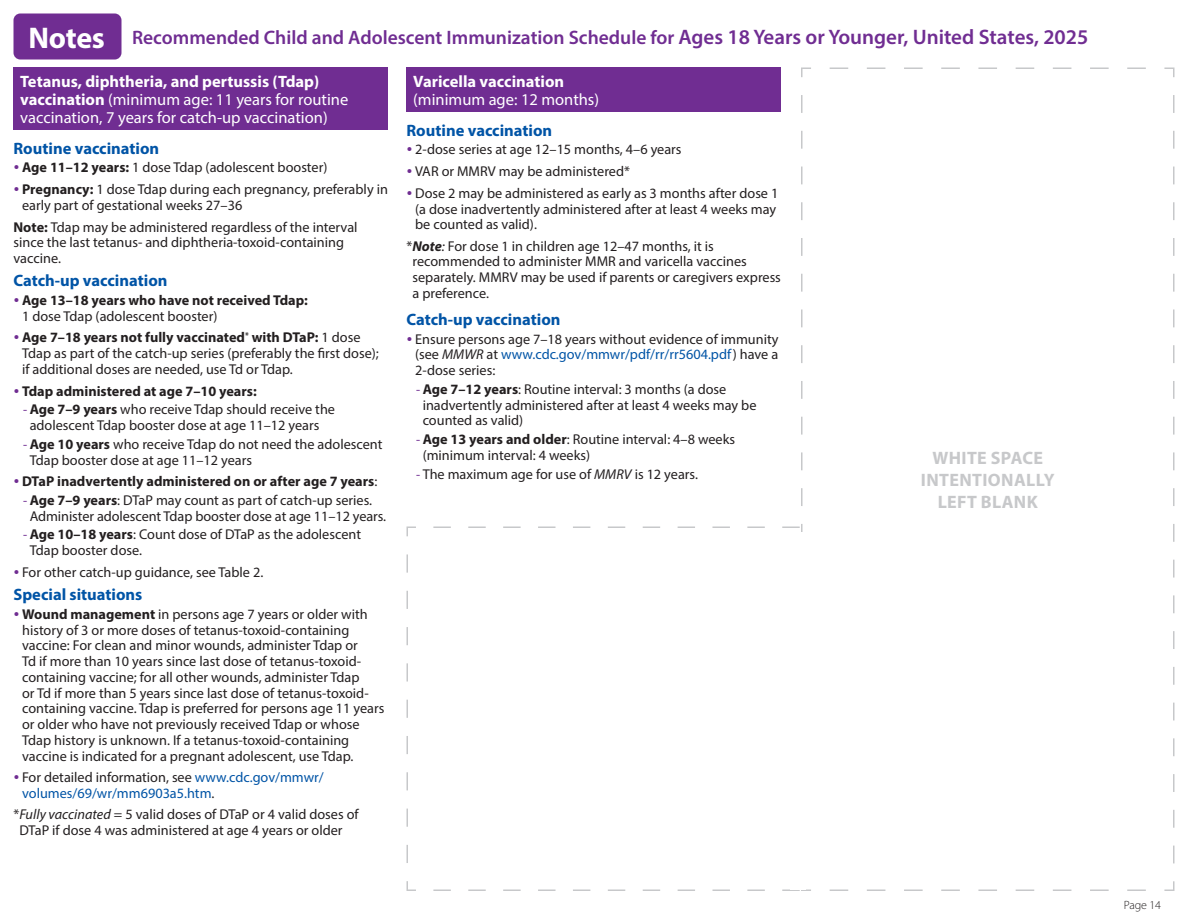
<style>
.page{position:relative;width:1188px;height:918px;background:#fff}
.page>*{position:absolute;margin:0;border:0;box-sizing:border-box;transform-origin:0 0}
.t1{font:600 19.5px "Myriad Pro";color:#702d92}
.t2{font:700 18px/21.6px "Myriad Pro";letter-spacing:.02em;color:#c7c8ca;text-align:center}
.t3{font:16.5px/18px "Myriad Pro";color:#fff}
.t4{font:700 16.5px "Myriad Pro";color:#0154a6}
.L{font:14.25px/15.8px "Myriad Pro";color:#231f20}
.L2{font:14.25px/15.8px "Myriad Pro";color:#231f20}
.P-footnote{font:14.25px/15.8px "Myriad Pro";color:#231f20}
.L-2{font:700 14.25px/15.8px "Myriad Pro";color:#231f20}
.L-3{font:14.25px/15.8px "Myriad Pro";color:#0154a6}
.t5{font:300 12px "Myriad Pro";letter-spacing:-.01em;color:#231f20}
.s1{font-weight:700;font-size:30px;color:#fff}
.s2{font-size:21px}
.s3{font-weight:700}
.s4{font-weight:400}
.s5{font-size:13.5px;color:#702d92}
.s6{color:#231f20}
.s7{font-style:italic}
.s8{font-weight:700;font-style:italic}
.s9{color:#0154a6}
</style>
<div class="page">
<div style="left:14px;top:68px;width:374px;height:62px;background:#702d92"></div>
<div style="left:406px;top:68px;width:376px;height:44px;background:#702d92"></div>
<div style="left:14px;top:14px;width:108px;height:46px;background:#702d92;border-radius:7px"></div>
<svg style="left:433px;top:890px;width:367px;height:1px"></svg>
<svg style="left:801px;top:67px;width:374px;height:824px"></svg>
<div style="left:790px;top:532px;width:16px;height:358px;background:#fff"></div>
<h2 class="t1" style="left:29px;top:25px;width:1061px"><span class="s1">Notes</span> Recommended Child and Adolescent Immunization Schedule for <span class="s2">Ages 18 Years or Younger, United States, 2025</span></h2>
<h3 class="t3" style="left:20px;top:72px;width:330px"><span class="s3">Tetanus, diphtheria, and pertussis (Tdap) vaccination</span> (minimum age: 11 years for routine vaccination, 7 years for catch-up vaccination)</h3>
<h4 class="t4" style="left:14px;top:137px;width:147px">Routine vaccination</h4>
<p class="L" style="left:22px;top:160px;width:307px"><span class="s3">Age 11–12 years:</span> 1 dose Tdap (adolescent booster)</p>
<p class="L" style="left:22px;top:181px;width:367px"><span class="s3">Pregnancy:</span> 1 dose Tdap during each pregnancy, preferably in early part of gestational weeks 27–36</p>
<p class="L" style="left:14px;top:219px;width:346px"><span class="s3">Note:</span> Tdap may be administered regardless of the interval since the last tetanus- and diphtheria-toxoid-containing vaccine.</p>
<h4 class="t4" style="left:14px;top:270px;width:156px">Catch-up vaccination</h4>
<p class="L-2" style="left:22px;top:292px;width:287px">Age 13–18 years who have not received Tdap:<br><span class="s4">1 dose Tdap (adolescent booster)</span></p>
<p class="L" style="left:22px;top:330px;width:358px"><span class="s3">Age 7–18 years not fully vaccinated</span><sup>*</sup> <span class="s3">with DTaP:</span> 1 dose<br>Tdap as part of the catch-up series (preferably the first dose); if additional doses are needed, use Td or Tdap.</p>
<p class="L-2" style="left:22px;top:382px;width:236px">Tdap administered at age 7–10 years:</p>
<p class="L2" style="left:30px;top:401px;width:307px;text-indent:-6px"><span class="s5">-</span> <span class="s3">Age 7–9 years</span> who receive Tdap should receive the adolescent Tdap booster dose at age 11–12 years</p>
<p class="L2" style="left:30px;top:436px;width:354px;text-indent:-6px"><span class="s5">-</span> <span class="s3">Age 10 years</span> who receive Tdap do not need the adolescent<br>Tdap booster dose at age 11–12 years</p>
<p class="L-2" style="left:22px;top:473px;width:357px">DTaP inadvertently administered on or after age 7 years<span class="s4">:</span></p>
<p class="L2" style="left:30px;top:492px;width:358px;text-indent:-6px"><span class="s5">-</span> <span class="s3">Age 7–9 years</span>: DTaP may count as part of catch-up series.<br>Administer adolescent Tdap booster dose at age 11–12 years.</p>
<p class="L2" style="left:30px;top:527px;width:333px;text-indent:-6px"><span class="s5">-</span> <span class="s3">Age 10–18 years</span>: Count dose of DTaP as the adolescent<br>Tdap booster dose.</p>
<p class="L" style="left:22px;top:564px;width:243px">For other catch-up guidance, see Table 2.</p>
<h4 class="t4" style="left:14px;top:584px;width:130px">Special situations</h4>
<p class="L" style="left:22px;top:606px;width:364px"><span class="s3">Wound management</span> in persons age 7 years or older with history of 3 or more doses of tetanus-toxoid-containing vaccine: For clean and minor wounds, administer Tdap or<br>Td if more than 10 years since last dose of tetanus-toxoid&shy;containing vaccine; for all other wounds, administer Tdap<br>or Td if more than 5 years since last dose of tetanus-toxoid&shy;containing vaccine. Tdap is preferred for persons age 11 years or older who have not previously received Tdap or whose Tdap history is unknown. If a tetanus-toxoid-containing vaccine is indicated for a pregnant adolescent, use Tdap.</p>
<p class="L-3" style="left:22px;top:769px;width:303px"><span class="s6">For detailed information, see</span> www.cdc.gov/mmwr/ volumes/69/wr/mm6903a5.htm<span class="s6">.</span></p>
<p class="P-footnote" style="left:20px;top:807px;width:341px;text-indent:-6px">*<span class="s7">Fully vaccinated</span> = 5 valid doses of DTaP or 4 valid doses of<br>DTaP if dose 4 was administered at age 4 years or older</p>
<h3 class="t3" style="left:413px;top:72px;width:187px"><span class="s3">Varicella vaccination </span>(minimum age: 12 months)</h3>
<h4 class="t4" style="left:407px;top:119px;width:147px">Routine vaccination</h4>
<p class="L" style="left:415px;top:142px;width:268px">2-dose series at age 12–15 months, 4–6 years</p>
<p class="L" style="left:415px;top:163px;width:216px">VAR or MMRV may be administered*</p>
<p class="L" style="left:415px;top:185px;width:365px">Dose 2 may be administered as early as 3 months after dose 1 (a dose inadvertently administered after at least 4 weeks may be counted as valid).</p>
<p class="P-footnote" style="left:413px;top:238px;width:370px;text-indent:-6px">*<span class="s8">Note</span><span class="s7">:</span> For dose 1 in children age 12–47 months, it is recommended to administer MMR and varicella vaccines separately. MMRV may be used if parents or caregivers express a preference.</p>
<h4 class="t4" style="left:406px;top:309px;width:156px">Catch-up vaccination</h4>
<p class="L" style="left:415px;top:331px;width:365px;text-align:justify">Ensure persons age 7–18 years without evidence of immunity (see <span class="s7">MMWR</span> at <span class="s9">www.cdc.gov/mmwr/pdf/rr/rr5604.pdf</span>) have a 2-dose series:</p>
<p class="L2" style="left:423px;top:381px;width:335px;text-indent:-6px"><span class="s5">-</span> <span class="s3">Age 7–12 years</span>: Routine interval: 3 months (a dose inadvertently administered after at least 4 weeks may be counted as valid)</p>
<p class="L2" style="left:423px;top:431px;width:314px;text-indent:-6px"><span class="s5">-</span> <span class="s3">Age 13 years and older</span>: Routine interval: 4–8 weeks (minimum interval: 4 weeks)</p>
<p class="L2" style="left:416px;top:466px;width:283px"><span class="s5">-</span> The maximum age for use of <span class="s7">MMRV</span> is 12 years.</p>
<p class="t2" style="left:921px;top:447px;width:135px">WHITE SPACE<br>INTENTIONALLY<br>LEFT BLANK</p>
<p class="t5" style="left:1124px;top:898px;width:39px">Page 14</p>
</div>
